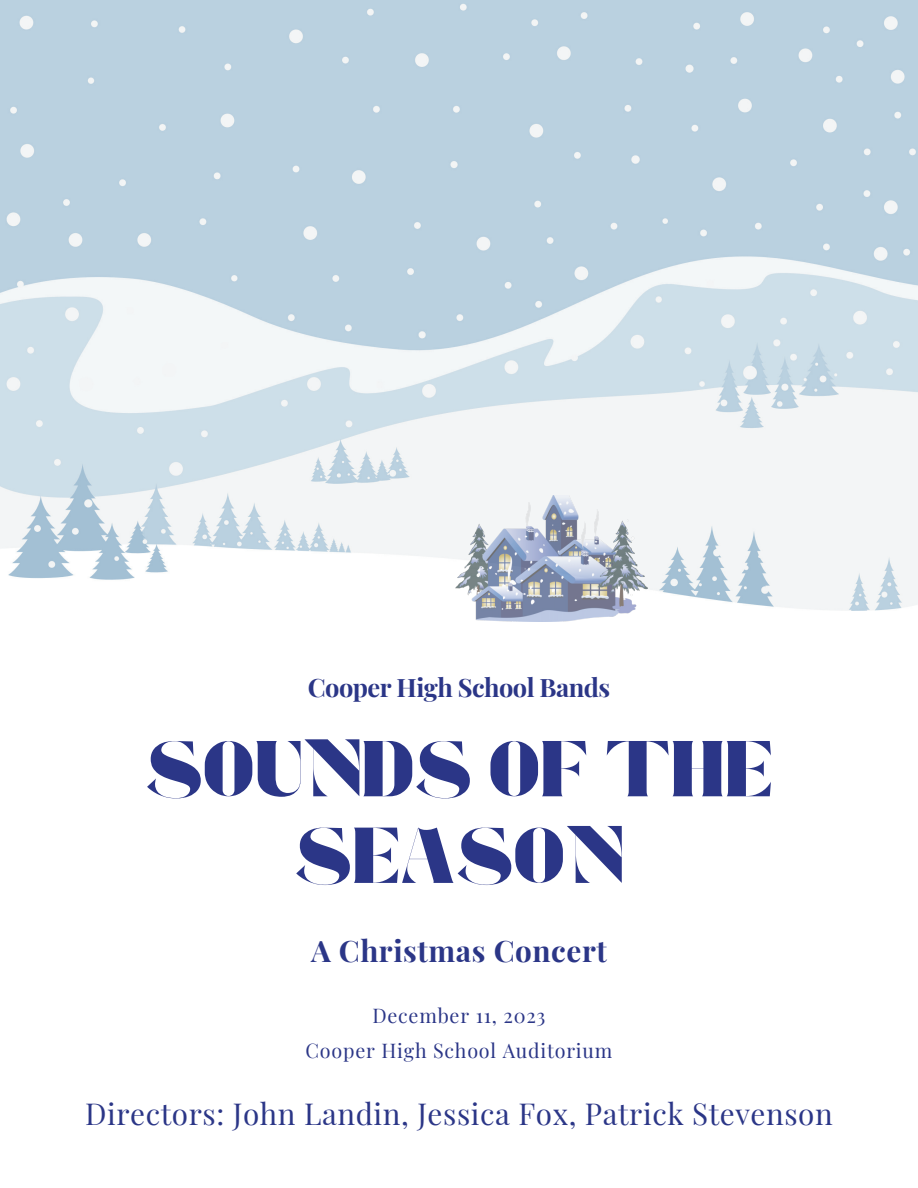
<style>
.page{position:relative;width:918px;height:1188px;background:#fff}
.page>*{position:absolute;margin:0;border:0;box-sizing:border-box;transform-origin:0 0}
.t1{font:79.05px/86.7px "Foda Display";letter-spacing:.01em;color:#2b3687;text-align:center}
.t2{font:29.7px "Playfair Display";letter-spacing:.02em;color:#2b3687}
.t3{font:700 29.7px "Playfair Display";letter-spacing:.02em;color:#2b3687}
.t4{font:700 25.35px "Playfair Display";letter-spacing:-.02em;color:#2b3687}
.t5{font:19.8px/34.8px "Playfair Display";letter-spacing:.04em;color:#2b3687;text-align:center}
</style>
<div class="page">
<img style="left:0;top:0;width:918px;height:622px">
<img style="left:456px;top:495px;width:191px;height:126px">
<p class="t4" style="left:308px;top:668px;width:304px">Cooper High School Bands</p>
<h1 class="t1" style="left:146px;top:726px;width:628px">SOUNDS OF THE<br>SEASON</h1>
<p class="t3" style="left:311px;top:927px;width:297px">A Christmas Concert</p>
<p class="t5" style="left:306px;top:997px;width:308px">December 11, 2023<br>Cooper High School Auditorium</p>
<p class="t2" style="left:85px;top:1091px;width:749px">Directors: John Landin, Jessica Fox, Patrick Stevenson</p>
</div>
